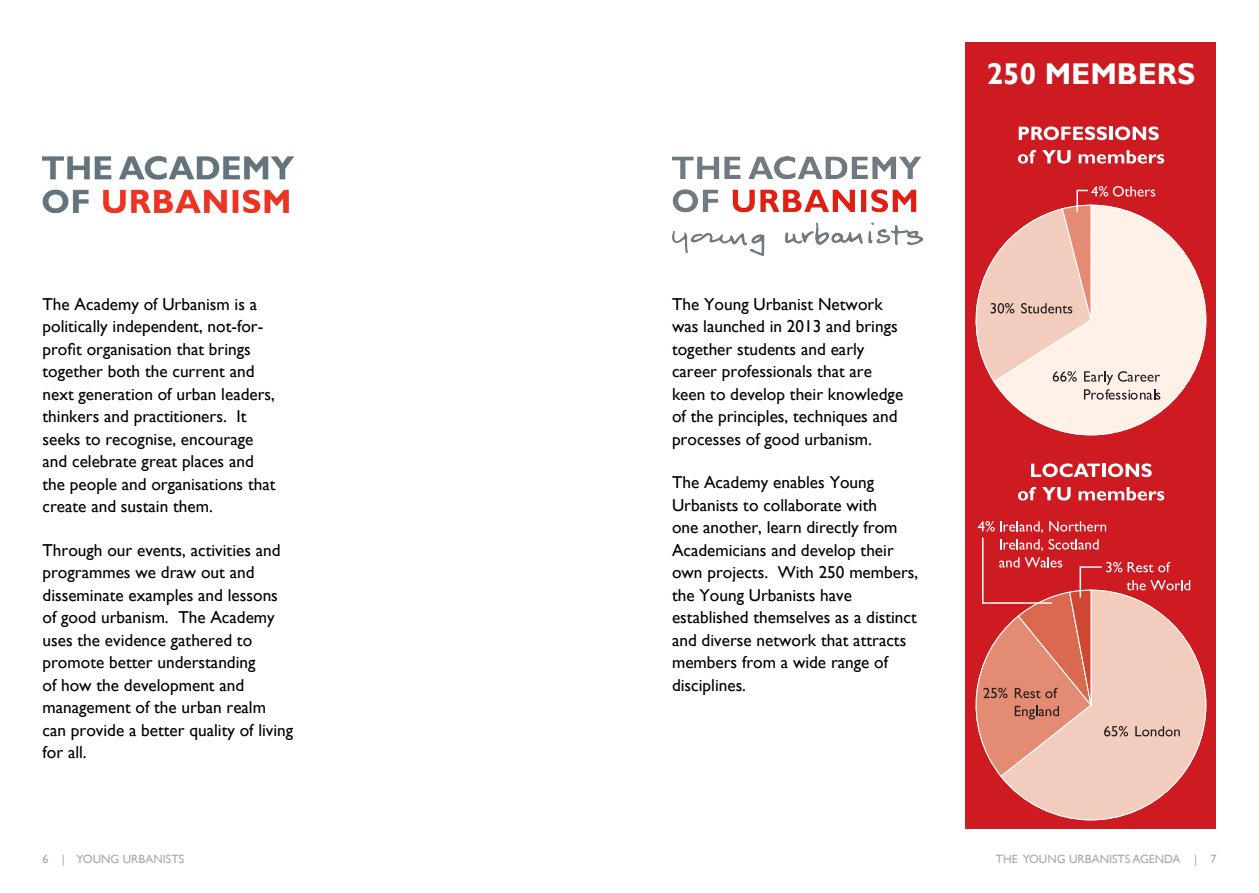
<style>
.page{position:relative;width:1259px;height:893px;background:#fff}
.page>*{position:absolute;margin:0;border:0;box-sizing:border-box;transform-origin:0 0}
.t1{font:700 30px "Gill Sans";color:#fff}
.t2{font:17.25px/22.5px "Gill Sans";color:#000}
.t3{font:12px "Gill Sans";color:#a7a9ac}
</style>
<div class="page">
<img style="left:43px;top:157px;width:250px;height:55px">
<div style="left:965px;top:43px;width:251px;height:786px;background:#ce1b22"></div>
<svg style="left:1001px;top:589px;width:205px;height:232px"></svg>
<svg style="left:1103px;top:227px;width:103px;height:208px"></svg>
<svg style="left:1018px;top:126px;width:140px;height:14px"></svg>
<svg style="left:1018px;top:150px;width:18px;height:14px"></svg>
<svg style="left:1042px;top:150px;width:28px;height:14px"></svg>
<svg style="left:1078px;top:150px;width:86px;height:14px"></svg>
<svg style="left:1103px;top:463px;width:48px;height:14px"></svg>
<svg style="left:1103px;top:487px;width:61px;height:13px"></svg>
<svg style="left:975px;top:205px;width:185px;height:195px;background:#f3d1cb"></svg>
<svg style="left:1094px;top:186px;width:61px;height:11px"></svg>
<svg style="left:1104px;top:726px;width:24px;height:10px"></svg>
<svg style="left:1135px;top:726px;width:44px;height:10px"></svg>
<svg style="left:1106px;top:562px;width:64px;height:10px"></svg>
<svg style="left:1126px;top:580px;width:64px;height:10px"></svg>
<svg style="left:975px;top:604px;width:117px;height:173px;background:#de8371"></svg>
<svg style="left:977px;top:523px;width:4px;height:5px"></svg>
<svg style="left:1103px;top:524px;width:3px;height:7px"></svg>
<svg style="left:981px;top:189px;width:122px;height:415px"></svg>
<img style="left:672px;top:157px;width:251px;height:98px">
<p class="t2" style="left:43px;top:293px;width:234px">The Academy of Urbanism is a politically independent, not-for&shy;profit organisation that brings together both the current and next generation of urban leaders, thinkers and practitioners. It seeks to recognise, encourage and celebrate great places and the people and organisations that create and sustain them.</p>
<p class="t2" style="left:43px;top:539px;width:252px">Through our events, activities and programmes we draw out and disseminate examples and lessons of good urbanism. The Academy uses the evidence gathered to promote better understanding<br>of how the development and management of the urban realm can provide a better quality of living for all.</p>
<h1 class="t1" style="left:986px;top:56px;width:210px">250 MEMBERS</h1>
<p class="t2" style="left:672px;top:293px;width:233px">The Young Urbanist Network was launched in 2013 and brings together students and early career professionals that are keen to develop their knowledge of the principles, techniques and processes of good urbanism.</p>
<p class="t2" style="left:672px;top:472px;width:248px">The Academy enables Young<br>Urbanists to collaborate with<br>one another, learn directly from<br>Academicians and develop their own projects. With 250 members, the Young Urbanists have established themselves as a distinct and diverse network that attracts members from a wide range of disciplines.</p>
<p class="t3" style="left:43px;top:852px;width:143px">6 | YOUNG URBANISTS</p>
<p class="t3" style="left:996px;top:852px;width:222px">THE YOUNG URBANISTS AGENDA | 7</p>
</div>
